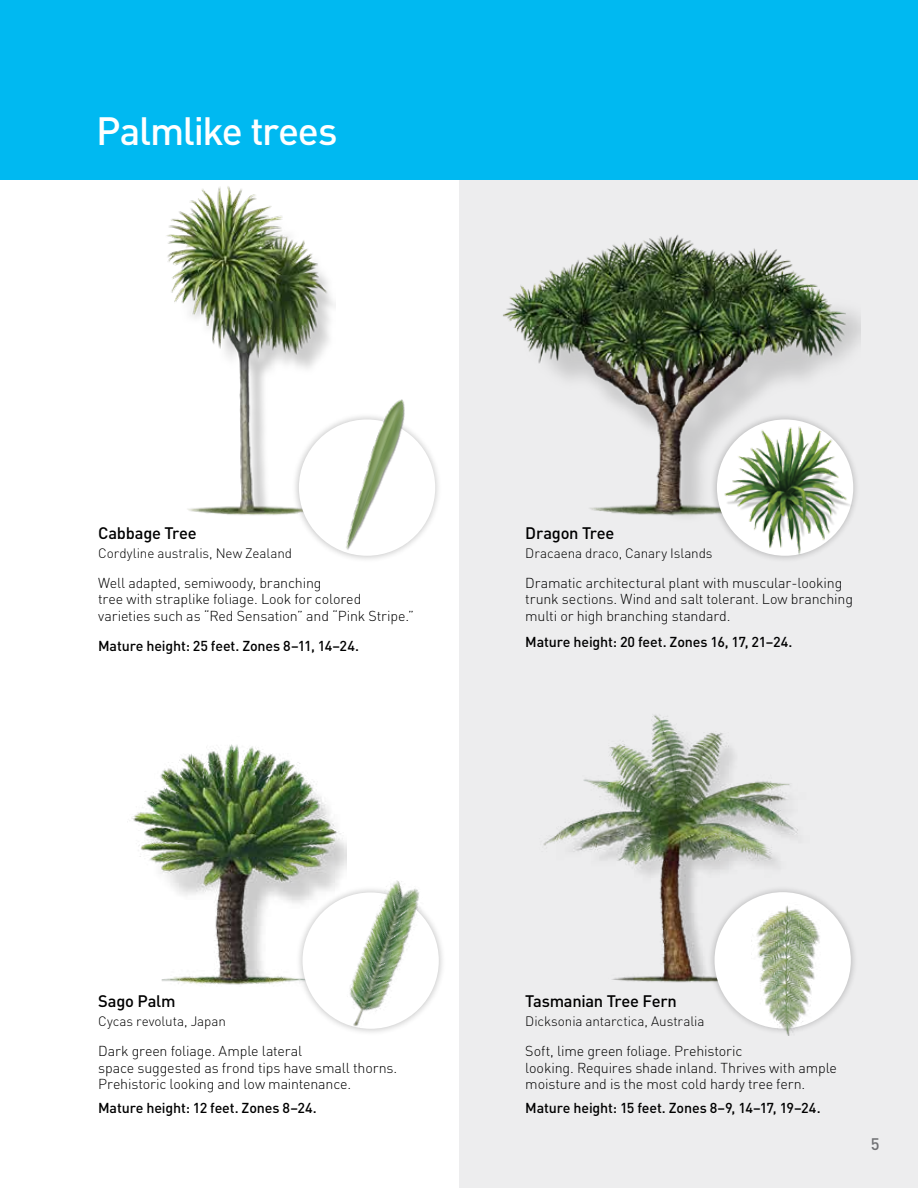
<style>
.page{position:relative;width:918px;height:1188px;background:#fff}
.page>*{position:absolute;margin:0;border:0;box-sizing:border-box;transform-origin:0 0}
.t1{font:500 39px "DIN Pro";letter-spacing:-.03em;color:#fff}
.t2{font:500 16.5px "DIN Pro";letter-spacing:-.015em;color:#000}
.t3{font:500 16.5px "DIN";color:#6f7073}
.t4{font:300 14.25px/16.5px "DIN Pro";letter-spacing:-.01em;color:#000}
.t5{font:500 14.25px "DIN Pro";letter-spacing:-.01em;color:#000}
.t6{font:300 13.5px "DIN Pro";letter-spacing:-.005em;color:#000}
</style>
<div class="page">
<div style="left:459px;top:0;width:459px;height:1188px;background:#ededee"></div>
<div style="left:0;top:0;width:918px;height:180px;background:#00b9f1"></div>
<img style="left:131px;top:744px;width:215px;height:241px">
<img style="left:166px;top:186px;width:169px;height:329px">
<div style="left:292px;top:412px;width:150px;height:151px;background:#000;opacity:.25"></div>
<div style="left:299px;top:419px;width:136px;height:137px;background:#fff;border-radius:50%"></div>
<img style="left:322px;top:386px;width:107px;height:177px">
<img style="left:543px;top:715px;width:255px;height:268px">
<div style="left:295px;top:885px;width:151px;height:151px;background:#000;opacity:.25"></div>
<div style="left:303px;top:892px;width:136px;height:137px;background:#fff;border-radius:50%"></div>
<img style="left:327px;top:873px;width:108px;height:163px">
<img style="left:503px;top:234px;width:358px;height:282px">
<div style="left:710px;top:412px;width:150px;height:151px;background:#000;opacity:.25"></div>
<img style="left:718px;top:421px;width:135px;height:140px">
<div style="left:707px;top:885px;width:151px;height:151px;background:#000;opacity:.25"></div>
<div style="left:715px;top:892px;width:136px;height:136px;background:#fff;border-radius:50%"></div>
<img style="left:751px;top:903px;width:73px;height:132px">
<h2 class="t1" style="left:96px;top:99px;width:243px">Palmlike trees</h2>
<h3 class="t2" style="left:98px;top:520px;width:100px">Cabbage Tree</h3>
<p class="t6" style="left:98px;top:543px;width:196px">Cordyline australis, New Zealand</p>
<p class="t4" style="left:98px;top:573px;width:317px">Well adapted, semiwoody, branching<br>tree with straplike foliage. Look for colored varieties such as “Red Sensation” and “Pink Stripe.”</p>
<p class="t5" style="left:98px;top:634px;width:262px">Mature height: 25 feet. Zones 8–11, 14–24.</p>
<h3 class="t2" style="left:525px;top:520px;width:91px">Dragon Tree</h3>
<p class="t6" style="left:525px;top:542px;width:189px">Dracaena draco, Canary Islands</p>
<p class="t4" style="left:525px;top:573px;width:329px">Dramatic architectural plant with muscular-looking trunk sections. Wind and salt tolerant. Low branching multi or high branching standard.</p>
<p class="t5" style="left:525px;top:630px;width:269px">Mature height: 20 feet. Zones 16, 17, 21–24.</p>
<h3 class="t2" style="left:98px;top:988px;width:79px">Sago Palm</h3>
<p class="t6" style="left:98px;top:1011px;width:129px">Cycas revoluta, Japan</p>
<p class="t4" style="left:98px;top:1041px;width:301px">Dark green foliage. Ample lateral<br>space suggested as frond tips have small thorns.<br>Prehistoric looking and low maintenance.</p>
<p class="t5" style="left:98px;top:1096px;width:220px">Mature height: 12 feet. Zones 8–24.</p>
<h3 class="t2" style="left:525px;top:988px;width:153px">Tasmanian Tree Fern</h3>
<p class="t6" style="left:525px;top:1011px;width:181px">Dicksonia antarctica, Australia</p>
<p class="t4" style="left:525px;top:1042px;width:313px">Soft, lime green foliage. Prehistoric<br>looking. Requires shade inland. Thrives with ample moisture and is the most cold hardy tree fern.</p>
<p class="t5" style="left:525px;top:1096px;width:297px">Mature height: 15 feet. Zones 8–9, 14–17, 19–24.</p>
<p class="t3" style="left:871px;top:1134px;width:10px">5</p>
</div>
